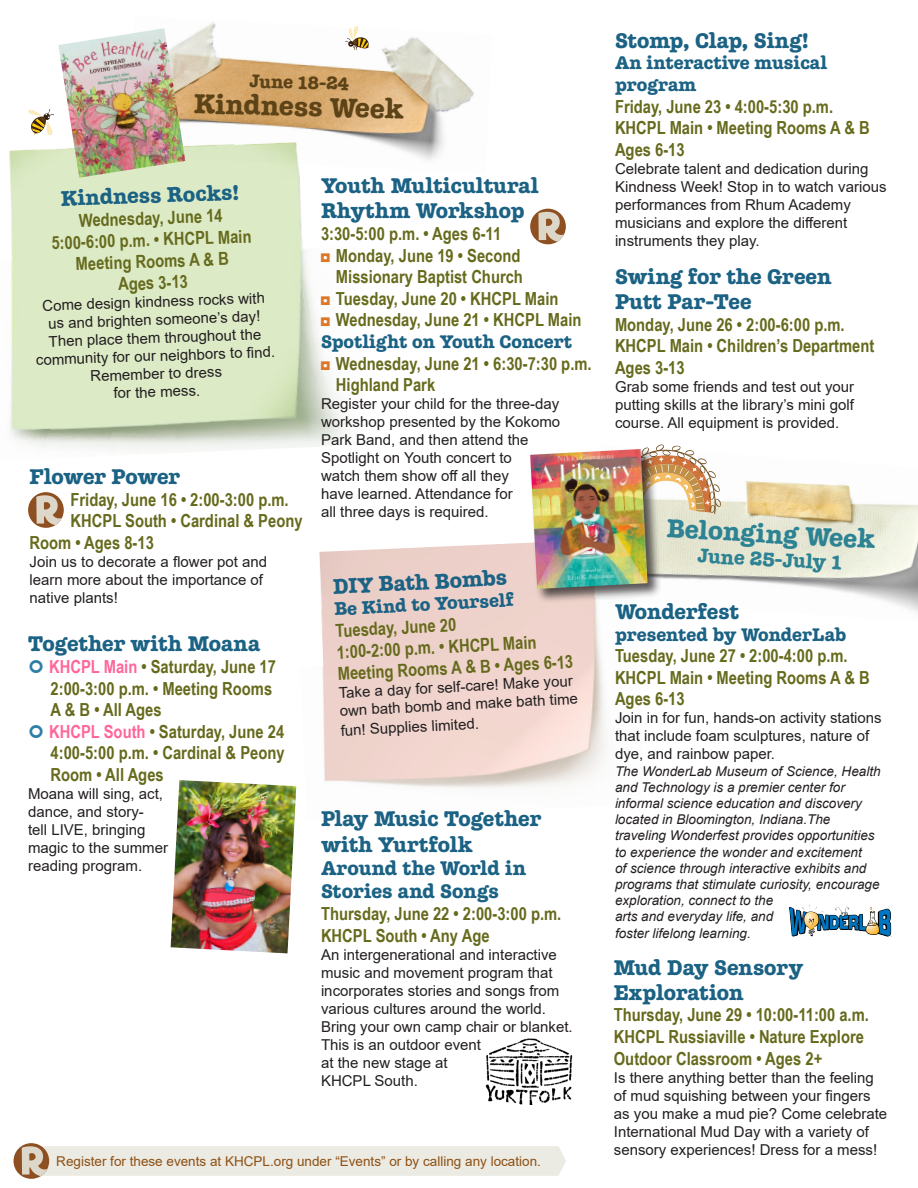
<style>
.page{position:relative;width:918px;height:1188px;background:#fff}
.page>*{position:absolute;margin:0;border:0;box-sizing:border-box;transform-origin:0 0}
.t1{font:26.85px "Margot";color:#5d4318}
.t2{font:25.5px "Margot";color:#2d8394}
.t3{font:21px/25.2px "Margot";letter-spacing:-.01em;color:#1b6284}
.t4{font:19.5px/23.4px "Margot";letter-spacing:-.005em;color:#1b6284}
.t5{font:19.5px "Margot";color:#2d8394}
.t6{font:700 18px/21.6px "Arial Narrow";color:#666a1c}
.t7{font:18px/21.6px "Margot";color:#1b6284}
.t8{font:18px "Margot";color:#5d4318}
.t9{font:15px/18px "Arial";color:#231f20}
.t10{font:italic 13.5px/16.2px "Arial";color:#231f20}
.t11{font:13.5px "Arial";color:#8e5013}
.s1{color:#db7727}
.s2{color:#f69}
</style>
<div class="page">
<svg style="left:14px;top:1143px;width:552px;height:36px"></svg>
<img style="left:296px;top:542px;width:310px;height:249px">
<img style="left:9px;top:149px;width:337px;height:302px">
<img style="left:171px;top:780px;width:125px;height:173px">
<img style="left:185px;top:22px;width:289px;height:152px">
<img style="left:58px;top:28px;width:127px;height:150px">
<img style="left:790px;top:905px;width:102px;height:32px">
<img style="left:591px;top:504px;width:327px;height:118px">
<img style="left:486px;top:1038px;width:87px;height:66px">
<svg style="left:28px;top:492px;width:36px;height:36px"></svg>
<svg style="left:530px;top:209px;width:36px;height:35px"></svg>
<svg style="left:28px;top:109px;width:26px;height:26px"></svg>
<svg style="left:345px;top:25px;width:25px;height:25px"></svg>
<svg style="left:645px;top:444px;width:244px;height:120px"></svg>
<div style="left:529px;top:448px;width:133px;height:156px;background:#231f20;opacity:.75"></div>
<img style="left:530px;top:449px;width:118px;height:140px">
<p class="t3" style="left:615px;top:28px;width:195px">Stomp, Clap, Sing!</p>
<p class="t7" style="left:615px;top:52px;width:214px">An interactive musical program</p>
<p class="t6" style="left:615px;top:95px;width:256px">Friday, June 23 • 4:00-5:30 p.m.<br>KHCPL Main • Meeting Rooms A &amp; B</p>
<p class="t6" style="left:615px;top:138px;width:71px">Ages 6-13</p>
<p class="t9" style="left:615px;top:159px;width:273px">Celebrate talent and dedication during Kindness Week! Stop in to watch various performances from Rhum Academy musicians and explore the different instruments they play.</p>
<p class="t8" style="left:250px;top:71px;width:101px;rotate:1deg">June 18-24</p>
<p class="t1" style="left:194px;top:89px;width:212px;rotate:1deg">Kindness Week</p>
<p class="t3" style="left:321px;top:173px;width:219px">Youth Multicultural<br>Rhythm Workshop</p>
<p class="t6" style="left:321px;top:222px;width:182px">3:30-5:00 p.m. • Ages 6-11</p>
<p class="t6" style="left:321px;top:244px;width:201px"><span class="s1">◘</span> Monday, June 19 • Second</p>
<p class="t6" style="left:336px;top:265px;width:189px">Missionary Baptist Church</p>
<p class="t6" style="left:321px;top:287px;width:239px"><span class="s1">◘</span> Tuesday, June 20 • KHCPL Main</p>
<p class="t6" style="left:321px;top:308px;width:262px"><span class="s1">◘</span> Wednesday, June 21 • KHCPL Main</p>
<p class="t7" style="left:321px;top:331px;width:253px">Spotlight on Youth Concert</p>
<p class="t6" style="left:336px;top:352px;width:257px;text-indent:-15px"><span class="s1">◘</span> Wednesday, June 21 • 6:30-7:30 p.m.<br>Highland Park</p>
<p class="t9" style="left:321px;top:395px;width:241px">Register your child for the three-day workshop presented by the Kokomo<br>Park Band, and then attend the<br>Spotlight on Youth concert to<br>watch them show off all they<br>have learned. Attendance for<br>all three days is required.</p>
<p class="t3" style="left:61px;top:186px;width:180px;rotate:-2deg">Kindness Rocks!</p>
<p class="t6" style="left:50px;top:210px;width:202px;text-align:center;rotate:-2deg">Wednesday, June 14<br>5:00-6:00 p.m. • KHCPL Main<br>Meeting Rooms A &amp; B</p>
<p class="t6" style="left:118px;top:272px;width:71px;rotate:-2deg">Ages 3-13</p>
<p class="t9" style="left:34px;top:297px;width:241px;text-align:center;rotate:-2deg">Come design kindness rocks with us and brighten someone’s day!<br>Then place them throughout the community for our neighbors to fi nd.<br>Remember to dress<br>for the mess.</p>
<p class="t3" style="left:615px;top:264px;width:218px">Swing for the Green<br>Putt Par-Tee</p>
<p class="t6" style="left:615px;top:313px;width:261px">Monday, June 26 • 2:00-6:00 p.m.<br>KHCPL Main • Children’s Department<br>Ages 3-13</p>
<p class="t9" style="left:615px;top:377px;width:241px;text-align:justify">Grab some friends and test out your putting skills at the library’s mini golf course. All equipment is provided.</p>
<p class="t3" style="left:30px;top:464px;width:152px">Flower Power</p>
<p class="t6" style="left:71px;top:488px;width:220px">Friday, June 16 • 2:00-3:00 p.m.</p>
<p class="t6" style="left:71px;top:509px;width:234px">KHCPL South • Cardinal &amp; Peony</p>
<p class="t6" style="left:30px;top:531px;width:126px">Room • Ages 8-13</p>
<p class="t9" style="left:30px;top:553px;width:239px">Join us to decorate a flower pot and learn more about the importance of native plants!</p>
<p class="t2" style="left:668px;top:514px;width:210px;rotate:3deg">Belonging Week</p>
<p class="t5" style="left:698px;top:544px;width:146px;rotate:3deg">June 25-July 1</p>
<p class="t3" style="left:333px;top:574px;width:175px;rotate:-3deg">DIY Bath Bombs</p>
<p class="t7" style="left:334px;top:598px;width:181px;rotate:-3deg">Be Kind to Yourself</p>
<p class="t6" style="left:335px;top:619px;width:237px;rotate:-3deg">Tuesday, June 20<br>1:00-2:00 p.m. • KHCPL Main<br>Meeting Rooms A &amp; B • Ages 6-13</p>
<p class="t3" style="left:615px;top:599px;width:126px">Wonderfest</p>
<p class="t7" style="left:615px;top:623px;width:233px">presented by WonderLab</p>
<p class="t6" style="left:615px;top:644px;width:256px">Tuesday, June 27 • 2:00-4:00 p.m.<br>KHCPL Main • Meeting Rooms A &amp; B<br>Ages 6-13</p>
<p class="t9" style="left:615px;top:709px;width:268px">Join in for fun, hands-on activity stations that include foam sculptures, nature of dye, and rainbow paper.</p>
<p class="t10" style="left:615px;top:763px;width:267px">The WonderLab Museum of Science, Health and Technology is a premier center for informal science education and discovery located in Bloomington, Indiana.The traveling Wonderfest provides opportunities to experience the wonder and excitement<br>of science through interactive exhibits and programs that stimulate curiosity, encourage exploration, connect to the<br>arts and everyday life, and<br>foster lifelong learning.</p>
<p class="t3" style="left:28px;top:632px;width:234px">Together with Moana</p>
<p class="t6" style="left:49px;top:655px;width:228px"><span class="s2">KHCPL Main</span> • Saturday, June 17<br>2:00-3:00 p.m. • Meeting Rooms<br>A &amp; B • All Ages</p>
<p class="t6" style="left:49px;top:720px;width:237px;text-align:justify"><span class="s2">KHCPL South</span> • Saturday, June 24<br>4:00-5:00 p.m. • Cardinal &amp; Peony Room • All Ages</p>
<p class="t9" style="left:28px;top:785px;width:142px">Moana will sing, act, dance, and story-<br>tell LIVE, bringing magic to the summer reading program.</p>
<p class="t9" style="left:338px;top:684px;width:240px;rotate:-3deg">Take a day for self-care! Make your own bath bomb and make bath time</p>
<p class="t9" style="left:340px;top:721px;width:140px;rotate:-3deg">fun! Supplies limited.</p>
<p class="t3" style="left:321px;top:806px;width:222px">Play Music Together with Yurtfolk</p>
<p class="t4" style="left:321px;top:856px;width:207px">Around the World in<br>Stories and Songs</p>
<p class="t6" style="left:321px;top:902px;width:242px">Thursday, June 22 • 2:00-3:00 p.m.<br>KHCPL South • Any Age</p>
<p class="t9" style="left:321px;top:945px;width:253px">An intergenerational and interactive music and movement program that incorporates stories and songs from various cultures around the world.<br>Bring your own camp chair or blanket.<br>This is an outdoor event<br>at the new stage at<br>KHCPL South.</p>
<p class="t3" style="left:614px;top:955px;width:191px">Mud Day Sensory<br>Exploration</p>
<p class="t6" style="left:614px;top:1003px;width:257px">Thursday, June 29 • 10:00-11:00 a.m.<br>KHCPL Russiaville • Nature Explore<br>Outdoor Classroom • Ages 2+</p>
<p class="t9" style="left:614px;top:1068px;width:275px">Is there anything better than the feeling of mud squishing between your fingers as you make a mud pie? Come celebrate International Mud Day with a variety of sensory experiences! Dress for a mess!</p>
<p class="t11" style="left:56px;top:1152px;width:486px">Register for these events at KHCPL.org under “Events” or by calling any location.</p>
</div>
